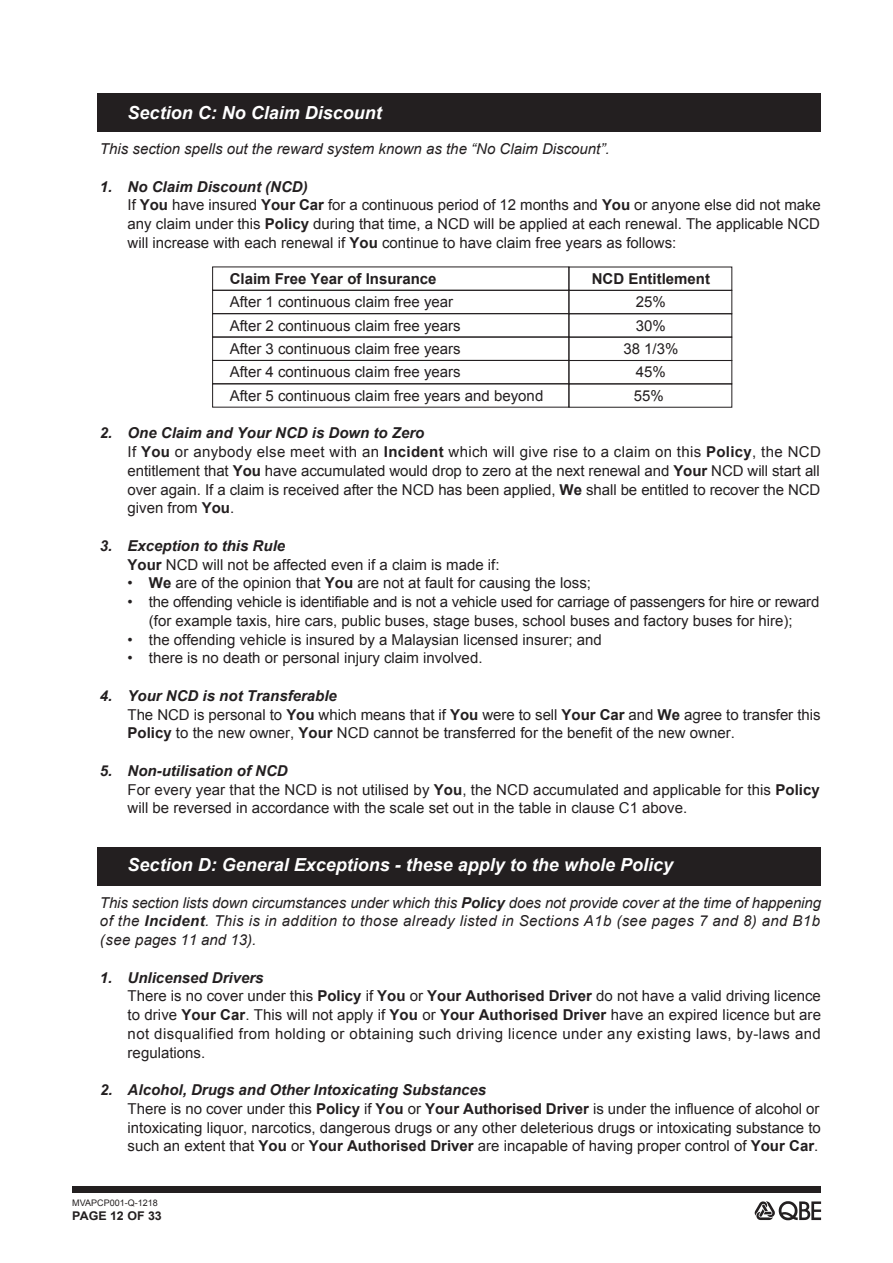
<style>
.page{position:relative;width:893px;height:1263px;background:#fff}
.page>*{position:absolute;margin:0;border:0;box-sizing:border-box;transform-origin:0 0}
.t1{font:italic 700 18px "Arial";color:#fff}
.t2{font:15px/18.8px "Arial";color:#231f20}
.t3{font:italic 15px/18.8px "Arial";color:#231f20;text-align:justify}
.t4{font:700 15px "Arial";color:#231f20}
.t5{font:700 12px "Arial";color:#231f20;scale:1.04 1}
.t6{font:9px "Arial";color:#231f20}
.s1{font-weight:700;font-style:italic}
.s2{font-weight:700}
</style>
<div class="page">
<div style="left:98px;top:94px;width:723px;height:38px;background:#231f20"></div>
<div style="left:212px;top:290px;width:357px;height:24px;border:1px solid #231f20"></div>
<div style="left:568px;top:290px;width:164px;height:24px;border:1px solid #231f20"></div>
<div style="left:212px;top:313px;width:357px;height:24px;border:1px solid #231f20"></div>
<div style="left:568px;top:313px;width:164px;height:24px;border:1px solid #231f20"></div>
<div style="left:212px;top:337px;width:357px;height:24px;border:1px solid #231f20"></div>
<div style="left:568px;top:337px;width:164px;height:24px;border:1px solid #231f20"></div>
<div style="left:212px;top:360px;width:357px;height:24px;border:1px solid #231f20"></div>
<div style="left:568px;top:360px;width:164px;height:24px;border:1px solid #231f20"></div>
<div style="left:212px;top:383px;width:357px;height:25px;border:1px solid #231f20"></div>
<div style="left:568px;top:384px;width:164px;height:24px;border:1px solid #231f20"></div>
<div style="left:98px;top:847px;width:723px;height:38px;background:#231f20"></div>
<svg style="left:754px;top:1201px;width:67px;height:19px"></svg>
<div style="left:72px;top:1187px;width:749px;height:6px;background:#231f20"></div>
<p class="t1" style="left:128px;top:101px;width:256px">Section C: No Claim Discount</p>
<p class="t3" style="left:100px;top:140px;width:511px">This section spells out the reward system known as the “No Claim Discount”.</p>
<p class="t2" style="left:128px;top:177px;width:694px;text-indent:-28px"><span class="s1">1. No Claim Discount (NCD)<br></span>If <span class="s2">You</span> have insured <span class="s2">Your Car</span> for a continuous period of 12 months and <span class="s2">You</span> or anyone else did not make any claim under this <span class="s2">Policy</span> during that time, a NCD will be applied at each renewal. The applicable NCD will increase with each renewal if <span class="s2">You</span> continue to have claim free years as follows:</p>
<p class="t4" style="left:230px;top:269px;width:208px">Claim Free Year of Insurance</p>
<p class="t4" style="left:591px;top:269px;width:120px">NCD Entitlement</p>
<p class="t2" style="left:230px;top:293px;width:225px">After 1 continuous claim free year</p>
<p class="t2" style="left:636px;top:293px;width:32px">25%</p>
<p class="t2" style="left:230px;top:316px;width:232px">After 2 continuous claim free years</p>
<p class="t2" style="left:636px;top:316px;width:32px">30%</p>
<p class="t2" style="left:230px;top:340px;width:232px">After 3 continuous claim free years</p>
<p class="t2" style="left:623px;top:340px;width:57px">38 1/3%</p>
<p class="t2" style="left:230px;top:363px;width:232px">After 4 continuous claim free years</p>
<p class="t2" style="left:635px;top:363px;width:32px">45%</p>
<p class="t2" style="left:230px;top:386px;width:315px">After 5 continuous claim free years and beyond</p>
<p class="t2" style="left:633px;top:386px;width:32px">55%</p>
<p class="t2" style="left:127px;top:424px;width:694px;text-indent:-28px"><span class="s1">2. One Claim and Your NCD is Down to Zero<br></span>If <span class="s2">You</span> or anybody else meet with an <span class="s2">Incident</span> which will give rise to a claim on this <span class="s2">Policy</span>, the NCD entitlement that <span class="s2">You</span> have accumulated would drop to zero at the next renewal and <span class="s2">Your</span> NCD will start all over again. If a claim is received after the NCD has been applied, <span class="s2">We</span> shall be entitled to recover the NCD given from <span class="s2">You</span>.</p>
<p class="t2" style="left:128px;top:536px;width:373px;text-indent:-28px"><span class="s1">3. Exception to this Rule<br></span><span class="s2">Your</span> NCD will not be affected even if a claim is made if:</p>
<p class="t2" style="left:128px;top:574px;width:465px">• <span class="s2">We</span> are of the opinion that <span class="s2">You</span> are not at fault for causing the loss;</p>
<p class="t2" style="left:128px;top:593px;width:693px;text-align:center">• the offending vehicle is identifiable and is not a vehicle used for carriage of passengers for hire or reward (for example taxis, hire cars, public buses, stage buses, school buses and factory buses for hire);</p>
<p class="t2" style="left:128px;top:630px;width:475px">• the offending vehicle is insured by a Malaysian licensed insurer; and</p>
<p class="t2" style="left:128px;top:649px;width:356px">• there is no death or personal injury claim involved.</p>
<p class="t2" style="left:128px;top:686px;width:694px;text-indent:-28px"><span class="s1">4. Your NCD is not Transferable<br></span>The NCD is personal to <span class="s2">You</span> which means that if <span class="s2">You</span> were to sell <span class="s2">Your Car</span> and <span class="s2">We</span> agree to transfer this<br><span class="s2">Policy</span> to the new owner, <span class="s2">Your</span> NCD cannot be transferred for the benefit of the new owner.</p>
<p class="t2" style="left:128px;top:761px;width:694px;text-indent:-28px"><span class="s1">5. Non-utilisation of NCD<br></span>For every year that the NCD is not utilised by <span class="s2">You</span>, the NCD accumulated and applicable for this <span class="s2">Policy </span>will be reversed in accordance with the scale set out in the table in clause C1 above.</p>
<p class="t1" style="left:128px;top:853px;width:547px">Section D: General Exceptions - these apply to the whole Policy</p>
<p class="t3" style="left:100px;top:893px;width:722px">This section lists down circumstances under which this <span class="s2">Policy</span> does not provide cover at the time of happening of the <span class="s2">Incident</span>. This is in addition to those already listed in Sections A1b (see pages 7 and 8) and B1b (see pages 11 and 13).</p>
<p class="t2" style="left:128px;top:968px;width:695px;text-indent:-28px"><span class="s1">1. Unlicensed Drivers<br></span>There is no cover under this <span class="s2">Policy</span> if <span class="s2">You</span> or <span class="s2">Your Authorised Driver</span> do not have a valid driving licence to drive <span class="s2">Your Car</span>. This will not apply if <span class="s2">You</span> or <span class="s2">Your Authorised Driver</span> have an expired licence but are not disqualified from holding or obtaining such driving licence under any existing laws, by-laws and regulations.</p>
<p class="t2" style="left:128px;top:1081px;width:694px;text-indent:-28px"><span class="s1">2. Alcohol, Drugs and Other Intoxicating Substances<br></span>There is no cover under this <span class="s2">Policy</span> if <span class="s2">You</span> or <span class="s2">Your Authorised Driver</span> is under the influence of alcohol or intoxicating liquor, narcotics, dangerous drugs or any other deleterious drugs or intoxicating substance to such an extent that <span class="s2">You</span> or <span class="s2">Your Authorised Driver</span> are incapable of having proper control of <span class="s2">Your Car</span>.</p>
<p class="t6" style="left:72px;top:1197px;width:87px">MVAPCP001-Q-1218</p>
<p class="t5" style="left:72px;top:1208px;width:88px">PAGE 12 OF 33</p>
</div>
